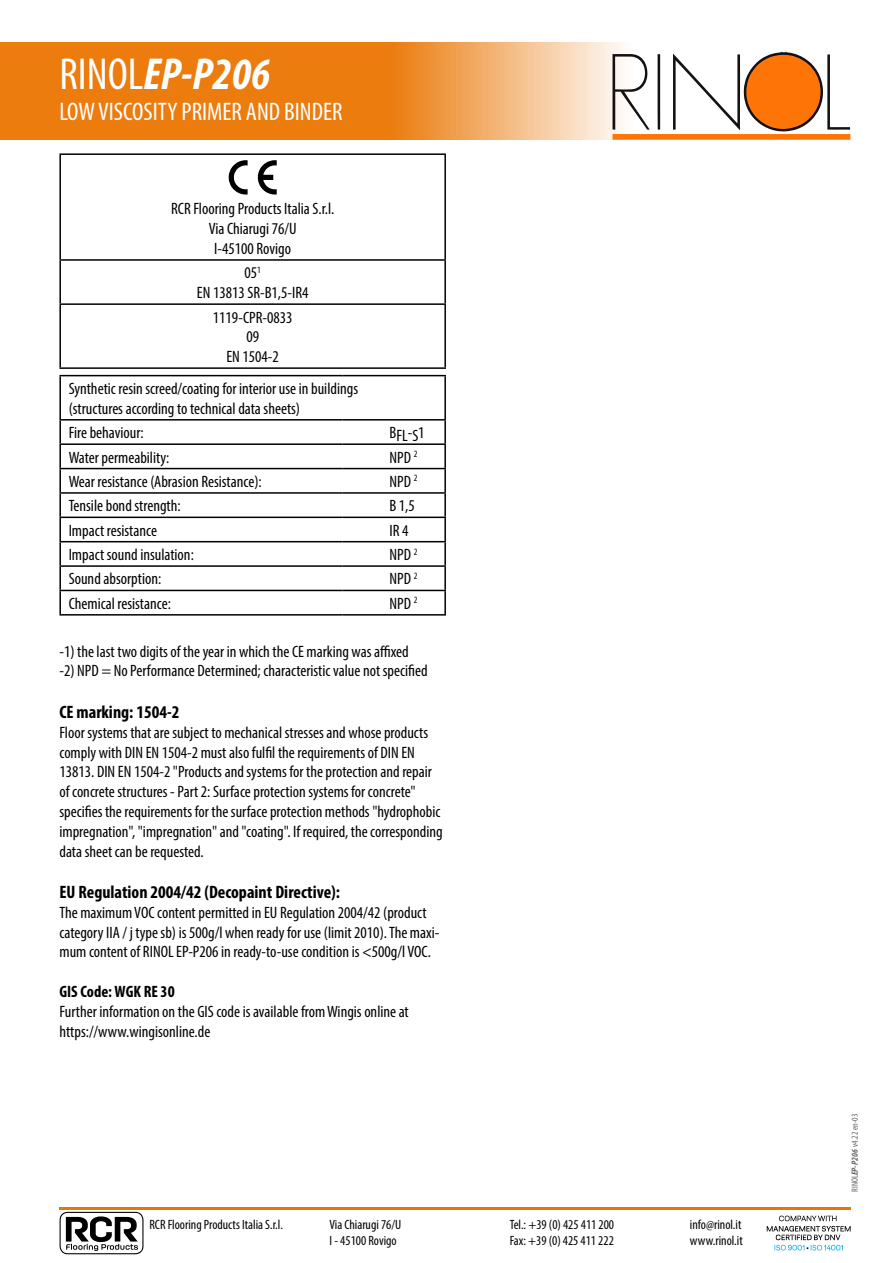
<style>
.page{position:relative;width:893px;height:1263px;background:#fff}
.page>*{position:absolute;margin:0;border:0;box-sizing:border-box;transform-origin:0 0}
.t1{font:italic 700 condensed 45px "Myriad Pro";color:#fff}
.t2{font:condensed 25.5px "Myriad Pro";color:#fff}
.t3{font:700 condensed 18px "Myriad Pro";color:#000}
.t4{font:condensed 16.5px/19.8px "Myriad Pro";color:#000}
.t5{font:700 condensed 16.5px "Myriad Pro";color:#000}
.t6{font:condensed 13.5px/16.2px "Myriad Pro";color:#000}
.t7{font:condensed 9px "Myriad Pro";color:#67676b}
.s1{font-weight:400;font-style:normal}
.s2{font-weight:700;font-style:italic}
</style>
<div class="page">
<hr style="left:59px;top:153px;width:387px;height:2px;background:#000">
<hr style="left:59px;top:155px;width:2px;height:104px;background:#000">
<hr style="left:444px;top:155px;width:2px;height:104px;background:#000">
<hr style="left:59px;top:259px;width:387px;height:2px;background:#000">
<hr style="left:59px;top:261px;width:2px;height:42px;background:#000">
<hr style="left:444px;top:261px;width:2px;height:42px;background:#000">
<hr style="left:59px;top:303px;width:387px;height:2px;background:#000">
<hr style="left:59px;top:305px;width:2px;height:62px;background:#000">
<hr style="left:444px;top:305px;width:2px;height:62px;background:#000">
<hr style="left:59px;top:367px;width:387px;height:2px;background:#000">
<svg style="left:229px;top:160px;width:19px;height:35px"></svg>
<svg style="left:257px;top:160px;width:20px;height:35px"></svg>
<hr style="left:59px;top:375px;width:284px;height:1px;background:#000">
<hr style="left:59px;top:376px;width:2px;height:43px;background:#000">
<hr style="left:343px;top:375px;width:103px;height:1px;background:#000">
<hr style="left:444px;top:376px;width:2px;height:43px;background:#000">
<hr style="left:59px;top:419px;width:284px;height:2px;background:#000">
<hr style="left:59px;top:421px;width:2px;height:22px;background:#000">
<hr style="left:343px;top:419px;width:103px;height:2px;background:#000">
<hr style="left:444px;top:421px;width:2px;height:22px;background:#000">
<hr style="left:59px;top:443px;width:284px;height:2px;background:#000">
<hr style="left:59px;top:445px;width:2px;height:23px;background:#000">
<hr style="left:343px;top:443px;width:103px;height:2px;background:#000">
<hr style="left:444px;top:445px;width:2px;height:23px;background:#000">
<hr style="left:59px;top:468px;width:284px;height:1px;background:#000">
<hr style="left:59px;top:469px;width:2px;height:23px;background:#000">
<hr style="left:343px;top:468px;width:103px;height:1px;background:#000">
<hr style="left:444px;top:469px;width:2px;height:23px;background:#000">
<hr style="left:59px;top:492px;width:284px;height:2px;background:#000">
<hr style="left:59px;top:494px;width:2px;height:23px;background:#000">
<hr style="left:343px;top:492px;width:103px;height:2px;background:#000">
<hr style="left:444px;top:494px;width:2px;height:23px;background:#000">
<hr style="left:59px;top:517px;width:284px;height:1px;background:#000">
<hr style="left:59px;top:518px;width:2px;height:23px;background:#000">
<hr style="left:343px;top:517px;width:103px;height:1px;background:#000">
<hr style="left:444px;top:518px;width:2px;height:23px;background:#000">
<hr style="left:59px;top:541px;width:284px;height:1px;background:#000">
<hr style="left:59px;top:542px;width:2px;height:23px;background:#000">
<hr style="left:343px;top:541px;width:103px;height:1px;background:#000">
<hr style="left:444px;top:542px;width:2px;height:23px;background:#000">
<hr style="left:59px;top:565px;width:284px;height:2px;background:#000">
<hr style="left:59px;top:567px;width:2px;height:23px;background:#000">
<hr style="left:343px;top:565px;width:103px;height:2px;background:#000">
<hr style="left:444px;top:567px;width:2px;height:23px;background:#000">
<hr style="left:59px;top:590px;width:284px;height:1px;background:#000">
<hr style="left:59px;top:591px;width:2px;height:23px;background:#000">
<hr style="left:343px;top:590px;width:103px;height:1px;background:#000">
<hr style="left:444px;top:591px;width:2px;height:23px;background:#000">
<hr style="left:59px;top:614px;width:284px;height:2px;background:#000">
<hr style="left:343px;top:614px;width:103px;height:2px;background:#000">
<hr style="left:59px;top:1207px;width:791px;height:2px;background:#ea7500">
<svg style="left:0;top:42px;width:851px;height:98px;background:#ef9943"></svg>
<svg style="left:612px;top:54px;width:38px;height:76px"></svg>
<svg style="left:657px;top:54px;width:3px;height:76px"></svg>
<svg style="left:673px;top:52px;width:177px;height:80px"></svg>
<div style="left:612px;top:134px;width:238px;height:6px;background:#ff7406"></div>
<svg style="left:60px;top:1212px;width:83px;height:42px"></svg>
<svg style="left:767px;top:1215px;width:84px;height:36px"></svg>
<h1 class="t1" style="left:60px;top:46px;width:212px"><span class="s1">RINOL</span>EP-P206</h1>
<h2 class="t2" style="left:60px;top:96px;width:285px">LOW VISCOSITY PRIMER AND BINDER</h2>
<p class="t4" style="left:171px;top:199px;width:165px;text-align:center">RCR Flooring Products Italia S.r.l.<br>Via Chiarugi 76/U<br>I-45100 Rovigo</p>
<p class="t4" style="left:197px;top:263px;width:113px;text-align:center">05<sup>1<br></sup>EN 13813 SR-B1,5-IR4</p>
<p class="t4" style="left:213px;top:307px;width:81px;text-align:center">1119-CPR-0833<br>09<br>EN 1504-2</p>
<p class="t4" style="left:69px;top:378px;width:291px">Synthetic resin screed/coating for interior use in buildings (structures according to technical data sheets)</p>
<p class="t4" style="left:69px;top:423px;width:77px">Fire behaviour:</p>
<p class="t4" style="left:389px;top:424px;width:37px">BFL-S1</p>
<p class="t4" style="left:69px;top:447px;width:102px">Water permeability:</p>
<p class="t4" style="left:389px;top:447px;width:29px">NPD <sup>2</sup></p>
<p class="t4" style="left:69px;top:471px;width:195px">Wear resistance (Abrasion Resistance):</p>
<p class="t4" style="left:389px;top:471px;width:29px">NPD <sup>2</sup></p>
<p class="t4" style="left:69px;top:496px;width:113px">Tensile bond strength:</p>
<p class="t4" style="left:389px;top:496px;width:27px">B 1,5</p>
<p class="t4" style="left:69px;top:520px;width:90px">Impact resistance</p>
<p class="t4" style="left:389px;top:520px;width:20px">IR 4</p>
<p class="t4" style="left:69px;top:544px;width:127px">Impact sound insulation:</p>
<p class="t4" style="left:389px;top:544px;width:29px">NPD <sup>2</sup></p>
<p class="t4" style="left:69px;top:569px;width:94px">Sound absorption:</p>
<p class="t4" style="left:389px;top:569px;width:29px">NPD <sup>2</sup></p>
<p class="t4" style="left:69px;top:593px;width:104px">Chemical resistance:</p>
<p class="t4" style="left:389px;top:593px;width:29px">NPD <sup>2</sup></p>
<p class="t4" style="left:59px;top:641px;width:370px">-1) the last two digits of the year in which the CE marking was affixed -2) NPD = No Performance Determined; characteristic value not specified</p>
<p class="t3" style="left:59px;top:701px;width:121px">CE marking: 1504-2</p>
<p class="t4" style="left:59px;top:722px;width:385px">Floor systems that are subject to mechanical stresses and whose products comply with DIN EN 1504-2 must also fulfil the requirements of DIN EN 13813. DIN EN 1504-2 "Products and systems for the protection and repair of concrete structures - Part 2: Surface protection systems for concrete" specifies the requirements for the surface protection methods "hydrophobic impregnation", "impregnation" and "coating". If required, the corresponding data sheet can be requested.</p>
<p class="t3" style="left:59px;top:881px;width:282px">EU Regulation 2004/42 (Decopaint Directive):</p>
<p class="t4" style="left:59px;top:902px;width:381px">The maximum VOC content permitted in EU Regulation 2004/42 (product category IIA / j type sb) is 500g/l when ready for use (limit 2010). The maxi&shy;mum content of RINOL EP-P206 in ready-to-use condition is &lt;500g/l VOC.</p>
<p class="t5" style="left:59px;top:981px;width:117px">GIS Code: WGK RE 30</p>
<p class="t4" style="left:59px;top:1001px;width:351px">Further information on the GIS code is available from Wingis online at https://www.wingisonline.de</p>
<p class="t6" style="left:149px;top:1216px;width:135px">RCR Flooring Products Italia S.r.l.</p>
<p class="t6" style="left:330px;top:1216px;width:73px">Via Chiarugi 76/U<br>I - 45100 Rovigo</p>
<p class="t6" style="left:510px;top:1216px;width:106px">Tel.: +39 (0) 425 411 200<br>Fax: +39 (0) 425 411 222</p>
<p class="t6" style="left:690px;top:1216px;width:54px">info@rinol.it www.rinol.it</p>
<p class="t7" style="left:849px;top:1192px;width:79px;rotate:-90deg">RINOL<span class="s2">EP-P206</span> v4.22 en-03</p>
</div>
